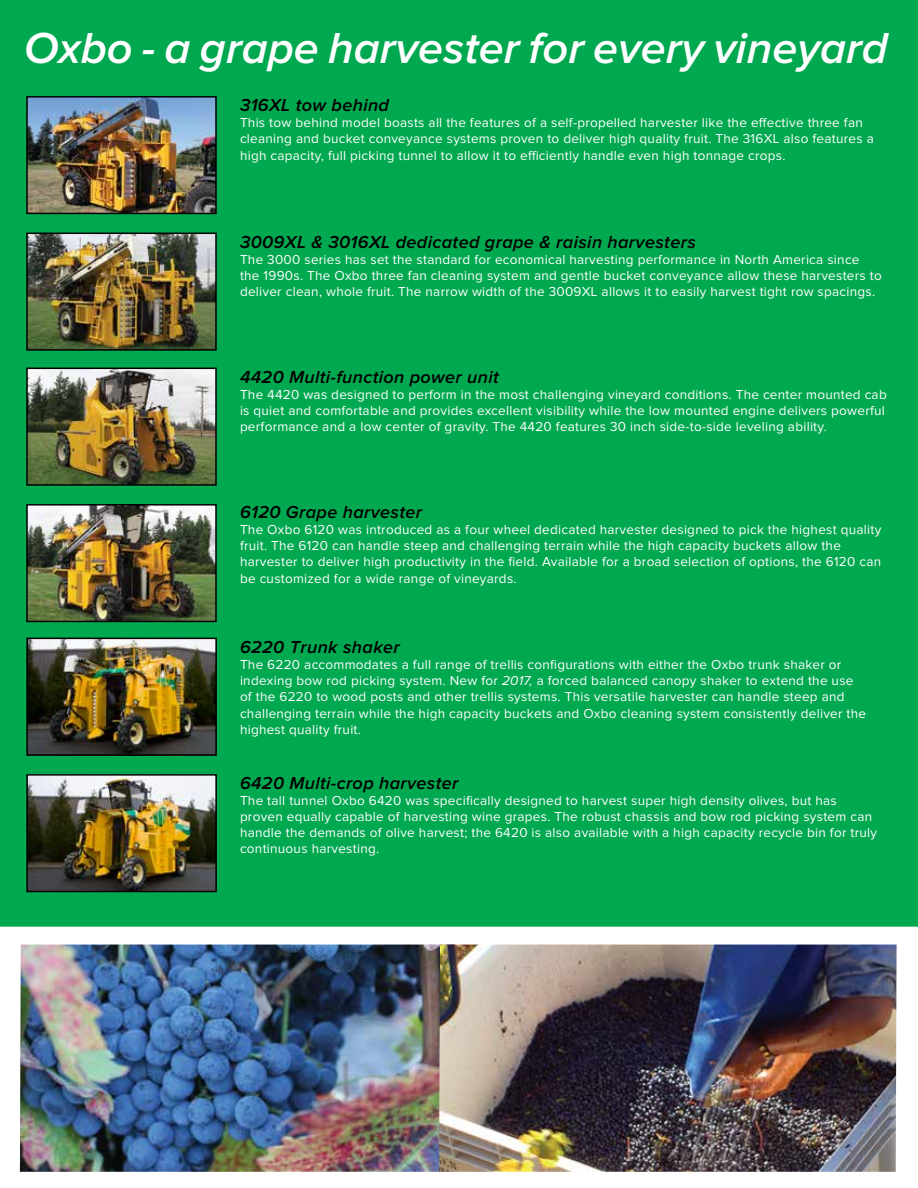
<style>
.page{position:relative;width:918px;height:1188px;background:#fff}
.page>*{position:absolute;margin:0;border:0;box-sizing:border-box;transform-origin:0 0}
.t1{font:italic 600 45px "Proxima Nova";color:#fff}
.t2{font:italic 600 18px "Proxima Nova";letter-spacing:.02em;color:#000}
.t3{font:13.5px/16.2px "Proxima Nova";letter-spacing:.02em;color:#fff}
.s1{font-style:italic}
</style>
<div class="page">
<div style="left:0;top:0;width:918px;height:935px;background:#00a850"></div>
<svg style="left:0;top:927px;width:918px;height:245px"></svg>
<img style="left:20px;top:945px;width:419px;height:227px">
<img style="left:439px;top:945px;width:458px;height:227px">
<img style="left:29px;top:99px;width:185px;height:112px">
<div style="left:26px;top:96px;width:191px;height:118px;border:2px solid #000"></div>
<img style="left:29px;top:236px;width:185px;height:112px">
<div style="left:26px;top:233px;width:191px;height:118px;border:2px solid #000"></div>
<img style="left:29px;top:371px;width:185px;height:112px">
<div style="left:26px;top:368px;width:191px;height:118px;border:2px solid #000"></div>
<img style="left:29px;top:507px;width:185px;height:112px">
<div style="left:26px;top:504px;width:191px;height:118px;border:2px solid #000"></div>
<img style="left:29px;top:641px;width:185px;height:112px">
<div style="left:26px;top:638px;width:191px;height:118px;border:2px solid #000"></div>
<img style="left:29px;top:777px;width:185px;height:112px">
<div style="left:26px;top:774px;width:191px;height:118px;border:2px solid #000"></div>
<h1 class="t1" style="left:24px;top:27px;width:866px">Oxbo - a grape harvester for every vineyard</h1>
<h2 class="t2" style="left:240px;top:97px;width:151px">316XL tow behind</h2>
<p class="t3" style="left:240px;top:115px;width:635px">This tow behind model boasts all the features of a self-propelled harvester like the effective three fan cleaning and bucket conveyance systems proven to deliver high quality fruit. The 316XL also features a high capacity, full picking tunnel to allow it to efficiently handle even high tonnage crops.</p>
<h2 class="t2" style="left:240px;top:233px;width:457px">3009XL &amp; 3016XL dedicated grape &amp; raisin harvesters</h2>
<p class="t3" style="left:240px;top:252px;width:643px">The 3000 series has set the standard for economical harvesting performance in North America since the 1990s. The Oxbo three fan cleaning system and gentle bucket conveyance allow these harvesters to deliver clean, whole fruit. The narrow width of the 3009XL allows it to easily harvest tight row spacings.</p>
<h2 class="t2" style="left:240px;top:368px;width:260px">4420 Multi-function power unit</h2>
<p class="t3" style="left:240px;top:387px;width:648px">The 4420 was designed to perform in the most challenging vineyard conditions. The center mounted cab is quiet and comfortable and provides excellent visibility while the low mounted engine delivers powerful performance and a low center of gravity. The 4420 features 30 inch side-to-side leveling ability.</p>
<h2 class="t2" style="left:240px;top:503px;width:184px">6120 Grape harvester</h2>
<p class="t3" style="left:240px;top:522px;width:643px">The Oxbo 6120 was introduced as a four wheel dedicated harvester designed to pick the highest quality fruit. The 6120 can handle steep and challenging terrain while the high capacity buckets allow the harvester to deliver high productivity in the field. Available for a broad selection of options, the 6120 can be customized for a wide range of vineyards.</p>
<h2 class="t2" style="left:240px;top:638px;width:161px">6220 Trunk shaker</h2>
<p class="t3" style="left:240px;top:657px;width:628px">The 6220 accommodates a full range of trellis configurations with either the Oxbo trunk shaker or indexing bow rod picking system. New for <span class="s1">2017,</span> a forced balanced canopy shaker to extend the use of the 6220 to wood posts and other trellis systems. This versatile harvester can handle steep and challenging terrain while the high capacity buckets and Oxbo cleaning system consistently deliver the highest quality fruit.</p>
<h2 class="t2" style="left:240px;top:774px;width:220px">6420 Multi-crop harvester</h2>
<p class="t3" style="left:240px;top:793px;width:639px">The tall tunnel Oxbo 6420 was specifically designed to harvest super high density olives, but has proven equally capable of harvesting wine grapes. The robust chassis and bow rod picking system can handle the demands of olive harvest; the 6420 is also available with a high capacity recycle bin for truly continuous harvesting.</p>
</div>
